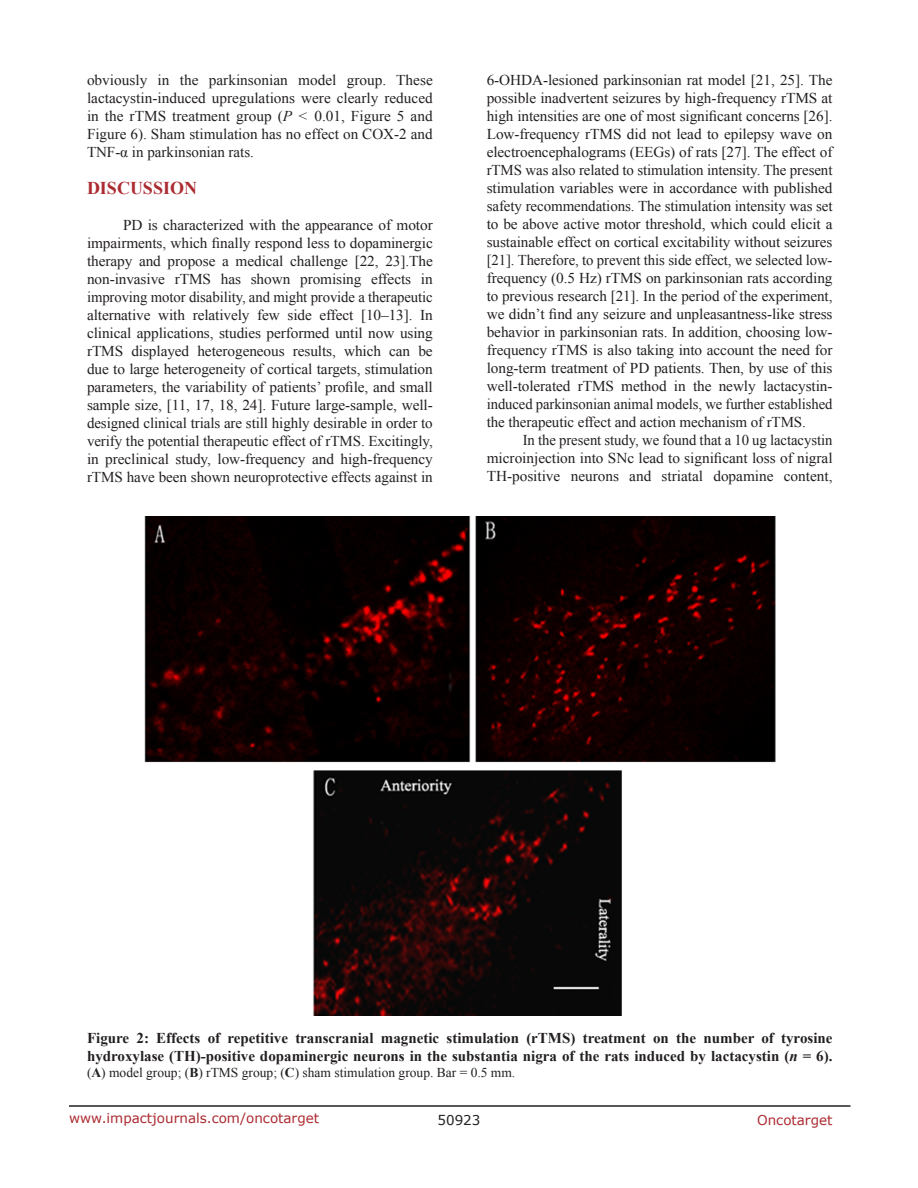
<style>
.page{position:relative;width:918px;height:1188px;background:#fff}
.page>*{position:absolute;margin:0;border:0;box-sizing:border-box;transform-origin:0 0}
.Heading{font:700 18px "Times New Roman";color:#ac2b31}
.BodyText{font:15px/18px "Times New Roman";letter-spacing:-.005em;color:#231f20;text-align:justify}
.FigureText{font:700 15px/18px "Times New Roman";color:#231f20}
.FigureText-2{font:13.5px "Times New Roman";color:#231f20}
.t1{font:13.5px "Verdana";color:#ac2b31}
.t2{font:13.5px "Verdana";color:#231f20}
.s1{font-style:italic}
.s2{font-weight:700}
</style>
<div class="page">
<hr style="left:69px;top:1105px;width:781px;height:2px;background:#231f20">
<img style="left:144px;top:517px;width:631px;height:498px">
<p class="BodyText" style="left:87px;top:71px;width:347px">obviously in the parkinsonian model group. These lactacystin-induced upregulations were clearly reduced in the rTMS treatment group (<span class="s1">P &lt;</span> 0.01, Figure 5 and Figure 6). Sham stimulation has no effect on COX-2 and TNF-α in parkinsonian rats.</p>
<p class="Heading" style="left:87px;top:176px;width:112px">DISCUSSION</p>
<p class="BodyText" style="left:87px;top:216px;width:347px;text-indent:36px">PD is characterized with the appearance of motor impairments, which finally respond less to dopaminergic therapy and propose a medical challenge [22, 23].The non-invasive rTMS has shown promising effects in improving motor disability, and might provide a therapeutic alternative with relatively few side effect [10–13]. In clinical applications, studies performed until now using rTMS displayed heterogeneous results, which can be due to large heterogeneity of cortical targets, stimulation parameters, the variability of patients’ profile, and small sample size, [11, 17, 18, 24]. Future large-sample, well&shy;designed clinical trials are still highly desirable in order to verify the potential therapeutic effect of rTMS. Excitingly, in preclinical study, low-frequency and high-frequency rTMS have been shown neuroprotective effects against in</p>
<p class="BodyText" style="left:487px;top:71px;width:347px">6-OHDA-lesioned parkinsonian rat model [21, 25]. The possible inadvertent seizures by high-frequency rTMS at high intensities are one of most significant concerns [26].<br>Low-frequency rTMS did not lead to epilepsy wave on electroencephalograms (EEGs) of rats [27]. The effect of rTMS was also related to stimulation intensity. The present stimulation variables were in accordance with published safety recommendations. The stimulation intensity was set to be above active motor threshold, which could elicit a sustainable effect on cortical excitability without seizures [21]. Therefore, to prevent this side effect, we selected low&shy;frequency (0.5 Hz) rTMS on parkinsonian rats according to previous research [21]. In the period of the experiment, we didn’t find any seizure and unpleasantness-like stress behavior in parkinsonian rats. In addition, choosing low&shy;frequency rTMS is also taking into account the need for long-term treatment of PD patients. Then, by use of this well-tolerated rTMS method in the newly lactacystin&shy;induced parkinsonian animal models, we further established the therapeutic effect and action mechanism of rTMS.</p>
<p class="BodyText" style="left:487px;top:431px;width:347px;text-indent:36px">In the present study, we found that a 10 ug lactacystin microinjection into SNc lead to significant loss of nigral TH-positive neurons and striatal dopamine content,</p>
<p class="FigureText" style="left:87px;top:1028px;width:747px">Figure 2: Effects of repetitive transcranial magnetic stimulation (rTMS) treatment on the number of tyrosine hydroxylase (TH)-positive dopaminergic neurons in the substantia nigra of the rats induced by lactacystin (<span class="s1">n</span> = 6).</p>
<p class="FigureText-2" style="left:87px;top:1063px;width:430px">(<span class="s2">A</span>) model group; (<span class="s2">B</span>) rTMS group; (<span class="s2">C</span>) sham stimulation group. Bar = 0.5 mm.</p>
<p class="t1" style="left:69px;top:1109px;width:252px">www.impactjournals.com/oncotarget</p>
<p class="t2" style="left:438px;top:1111px;width:44px">50923</p>
<p class="t1" style="left:757px;top:1111px;width:77px">Oncotarget</p>
</div>
